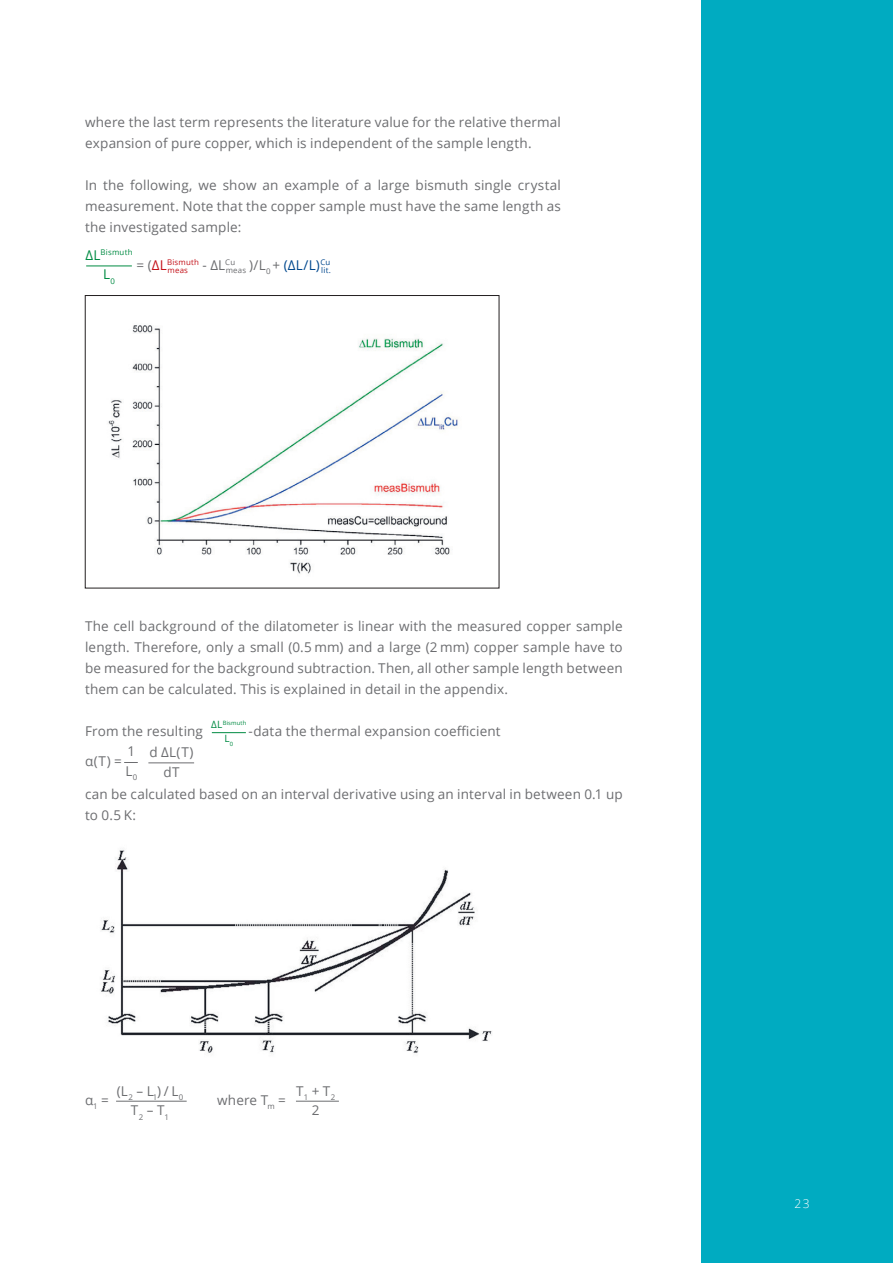
<style>
.page{position:relative;width:893px;height:1263px;background:#fff}
.page>*{position:absolute;margin:0;border:0;box-sizing:border-box;transform-origin:0 0}
.Fließtext_grau{font:13.5px/21px "Open Sans";letter-spacing:.01em;color:#6c6d70}
.Fließtext_grau-2{font:13.5px "Open Sans";color:#008b43}
.t1{font:300 12px "Open Sans";color:#fff}
.Fließtext_grau-3{font:10.05px "Open Sans";color:#008b43}
.Fließtext_grau-4{font:7.8px "Open Sans";letter-spacing:.03em;color:#008b43}
.Fließtext_grau-5{font:7.8px "Open Sans";color:#c4121a}
.Fließtext_grau-6{font:7.8px "Open Sans";color:#6c6d70}
.Fließtext_grau-7{font:7.8px "Open Sans";color:#01488e}
.Fließtext_grau-8{font:5.85px "Open Sans";letter-spacing:.025em;color:#008b43}
.s1{font-size:13.5px}
.s2{color:#c4121a}
.s3{color:#01488e}
.s4{font-size:10.05px}
</style>
<div class="page">
<div style="left:702px;top:0;width:191px;height:1263px;background:#00abc1"></div>
<hr style="left:86px;top:266px;width:46px;height:1px;background:#008b43">
<img style="left:108px;top:325px;width:350px;height:249px">
<div style="left:85px;top:295px;width:414px;height:293px;border:1px solid #231f20"></div>
<img style="left:100px;top:850px;width:392px;height:203px">
<hr style="left:212px;top:732px;width:34px;height:1px;background:#008b43">
<svg style="left:124px;top:762px;width:14px;height:1px"></svg>
<hr style="left:148px;top:762px;width:46px;height:1px;background:#6c6d70">
<hr style="left:116px;top:1101px;width:71px;height:1px;background:#6c6d70">
<hr style="left:296px;top:1101px;width:43px;height:1px;background:#6c6d70">
<p class="Fließtext_grau" style="left:85px;top:112px;width:477px">where the last term represents the literature value for the relative thermal expansion of pure copper, which is independent of the sample length.</p>
<p class="Fließtext_grau" style="left:85px;top:175px;width:477px;text-align:justify">In the following, we show an example of a large bismuth single crystal measurement. Note that the copper sample must have the same length as the investigated sample:</p>
<p class="Fließtext_grau-5" style="left:168px;top:265px;width:22px">meas</p>
<p class="Fließtext_grau-6" style="left:226px;top:265px;width:22px">meas</p>
<p class="Fließtext_grau-7" style="left:321px;top:264px;width:11px">lit.</p>
<p class="Fließtext_grau-4" style="left:85px;top:247px;width:49px"><span class="s1">∆L</span>Bismuth</p>
<p class="Fließtext_grau-2" style="left:103px;top:265px;width:13px">L<sub>0</sub></p>
<p class="Fließtext_grau" style="left:137px;top:254px;width:195px">= (<span class="s2">∆L</span><sup>Bismuth</sup> - ∆L<sup>Cu</sup> )/L<sub>0</sub> + <span class="s3">(∆L/L)</span><sup>Cu</sup></p>
<p class="Fließtext_grau" style="left:85px;top:616px;width:539px;text-align:justify">The cell background of the dilatometer is linear with the measured copper sample length. Therefore, only a small (0.5 mm) and a large (2 mm) copper sample have to be measured for the background subtraction. Then, all other sample length between them can be calculated. This is explained in detail in the appendix.</p>
<p class="Fließtext_grau" style="left:85px;top:721px;width:119px">From the resulting</p>
<p class="Fließtext_grau" style="left:249px;top:721px;width:254px">-data the thermal expansion coefficient</p>
<p class="Fließtext_grau-8" style="left:211px;top:718px;width:37px"><span class="s4">∆L</span>Bismuth</p>
<p class="Fließtext_grau-3" style="left:224px;top:732px;width:10px">L<sub>0</sub></p>
<p class="Fließtext_grau" style="left:85px;top:750px;width:38px">α(T) =</p>
<p class="Fließtext_grau" style="left:126px;top:741px;width:13px;line-height:19.5px">1<br>L<sub>0</sub></p>
<p class="Fließtext_grau" style="left:149px;top:742px;width:46px;line-height:19.5px;text-align:center">d ∆L(T) dT</p>
<p class="Fließtext_grau" style="left:85px;top:784px;width:539px">can be calculated based on an interval derivative using an interval in between 0.1 up to 0.5 K:</p>
<p class="Fließtext_grau" style="left:117px;top:1080px;width:68px;line-height:19.5px;text-align:center">(L<sub>2</sub> – L<sub>1</sub>) / L<sub>0<br></sub>T<sub>2</sub> – T<sub>1</sub></p>
<p class="Fließtext_grau" style="left:296px;top:1080px;width:41px;line-height:19.5px;text-align:center">T<sub>1</sub> + T<sub>2<br></sub>2</p>
<p class="Fließtext_grau" style="left:85px;top:1089px;width:25px">α<sub>1</sub> =</p>
<p class="Fließtext_grau" style="left:217px;top:1089px;width:70px">where T<sub>m</sub> =</p>
<p class="t1" style="left:794px;top:1195px;width:17px">23</p>
</div>
